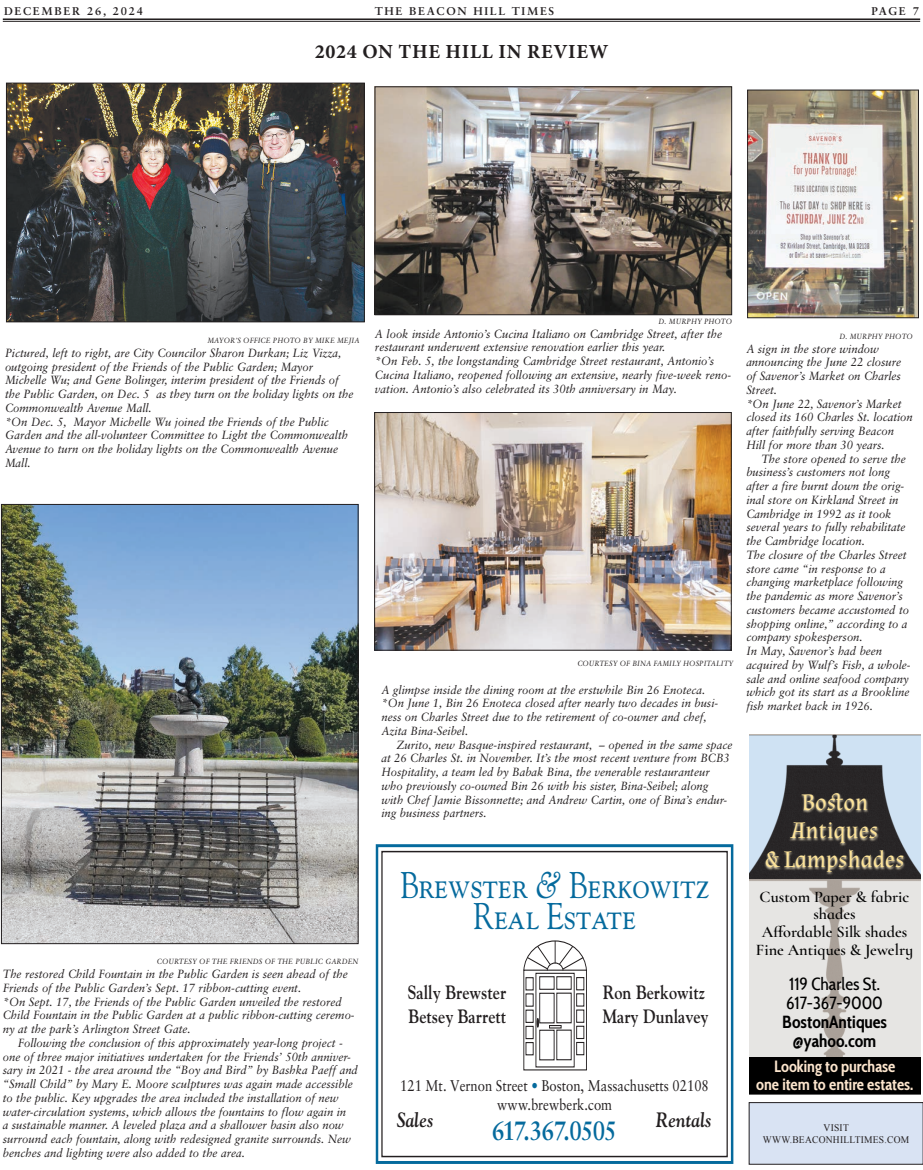
<style>
.page{position:relative;width:923px;height:1170px;background:#fff}
.page>*{position:absolute;margin:0;border:0;box-sizing:border-box;transform-origin:0 0}
.t1{font:37px/31.1px "Goudy SC";color:#056a9d;text-align:center;scale:.84 1}
.t2{font:700 26.62px "Sabon";letter-spacing:-.03em;color:#056a9d;scale:.84 1}
.t3{font:23.75px/28.5px "Almendra";color:#ffe599;text-align:center}
.t4{font:italic 700 20.75px "Goudy";color:#231f20;scale:.84 1}
.Photo_Overline{font:700 20px "Minion Pro";letter-spacing:.035em;color:#231f20}
.t5{font:19.25px/23.8px "Goudy Bold Os F";color:#231f20;scale:.84 1}
.t6{font:17.5px/18.9px "Cabin Condensed";color:#000;text-align:center}
.t7{font:600 16.25px/17.5px "Cormorant Infant";color:#000;text-align:center}
.t8{font:700 16.25px/17.5px "Cabin Condensed";color:#fce5cd;text-align:center}
.t9{font:15.5px/18.6px "Sabon";color:#231f20;text-align:center;scale:.84 1}
.t10{font:italic 11.88px/13.8px "Sabon LT Pro";color:#231f20;scale:.95 1}
.t11{font:700 11.25px "Sabon LT Pro";letter-spacing:.15em;color:#231f20}
.Photo_Overline-2{font:10px "Times New Roman";letter-spacing:.025em;color:#231f20;scale:.95 1}
.Photo_credit{font:italic 7.5px "Sabon LT Pro";letter-spacing:.01em;color:#231f20;scale:.95 1}
.s1{font-family:"Goudy";font-style:italic}
.s2{color:#056a9d}
.s3{font-weight:700}
</style>
<div class="page">
<hr style="left:3px;top:18px;width:917px;height:4px;background:#d4d3d3">
<hr style="left:3px;top:18px;width:917px;height:2px;background:#231f20">
<hr style="left:3px;top:21px;width:917px;height:1px;background:#231f20">
<svg style="left:523px;top:941px;width:63px;height:129px"></svg>
<div style="left:376px;top:844px;width:357px;height:320px;border:3px solid #056a9d"></div>
<div style="left:381px;top:851px;width:346px;height:306px;border:1px solid #231f20"></div>
<svg style="left:749px;top:734px;width:171px;height:44px;background:#adbbc8"></svg>
<img style="left:749px;top:778px;width:171px;height:101px">
<div style="left:749px;top:879px;width:171px;height:179px;background:#f4e7da;opacity:.64"></div>
<div style="left:749px;top:1057px;width:171px;height:37px;background:#000"></div>
<img style="left:376px;top:88px;width:354px;height:225px">
<div style="left:374px;top:86px;width:358px;height:229px;border:1px solid #231f20"></div>
<img style="left:376px;top:414px;width:353px;height:235px">
<div style="left:374px;top:412px;width:357px;height:239px;border:1px solid #231f20"></div>
<img style="left:8px;top:85px;width:355px;height:235px">
<div style="left:6px;top:83px;width:359px;height:239px;border:1px solid #231f20"></div>
<img style="left:3px;top:506px;width:353px;height:436px">
<div style="left:1px;top:504px;width:357px;height:440px;border:1px solid #231f20"></div>
<img style="left:749px;top:92px;width:167px;height:224px">
<div style="left:747px;top:90px;width:171px;height:228px;border:1px solid #231f20"></div>
<div style="left:749px;top:1103px;width:173px;height:61px;background:#d9e3f3"></div>
<div style="left:749px;top:1102px;width:173px;height:62px;border:1px solid #231f20"></div>
<p class="t11" style="left:4px;top:4px;width:140px">DECEMBER 26, 2024</p>
<p class="t11" style="left:375px;top:4px;width:181px">THE BEACON HILL TIMES</p>
<p class="t11" style="left:871px;top:4px;width:49px">PAGE 7</p>
<p class="Photo_Overline" style="left:315px;top:38px;width:295px">2024 ON THE HILL IN REVIEW</p>
<p class="Photo_credit" style="left:207px;top:336px;width:161px">MAYOR’S OFFICE PHOTO BY MIKE MEJIA</p>
<p class="t10" style="left:5px;top:346px;width:368px">Pictured, left to right, are City Councilor Sharon Durkan; Liz Vizza, outgoing president of the Friends of the Public Garden; Mayor Michelle Wu; and Gene Bolinger, interim president of the Friends of the Public Garden, on Dec. 5 as they turn on the holiday lights on the Commonwealth Avenue Mall.</p>
<p class="t10" style="left:5px;top:414px;width:362px">*On Dec. 5, Mayor Michelle Wu joined the Friends of the Public Garden and the all-volunteer Committee to Light the Commonwealth Avenue to turn on the holiday lights on the Commonwealth Avenue Mall.</p>
<p class="Photo_credit" style="left:157px;top:957px;width:214px">COURTESY OF THE FRIENDS OF THE PUBLIC GARDEN</p>
<p class="t10" style="left:3px;top:967px;width:364px">The restored Child Fountain in the Public Garden is seen ahead of the<br>Friends of the Public Garden’s Sept. 17 ribbon-cutting event.</p>
<p class="t10" style="left:3px;top:994px;width:372px">*On Sept. 17, the Friends of the Public Garden unveiled the restored<br>Child Fountain in the Public Garden at a public ribbon-cutting ceremo&shy;ny at the park’s Arlington Street Gate.</p>
<p class="t10" style="left:3px;top:1036px;width:375px;text-indent:15px">Following the conclusion of this approximately year-long project - one of three major initiatives undertaken for the Friends’ 50th anniver&shy;sary in 2021 - the area around the “Boy and Bird” by Bashka Paeff and “Small Child” by Mary E. Moore sculptures was again made accessible to the public. Key upgrades the area included the installation of new water-circulation systems, which allows the fountains to flow again in<br>a sustainable manner. A leveled plaza and a shallower basin also now surround each fountain, along with redesigned granite surrounds. New benches and lighting were also added to the area.</p>
<p class="Photo_credit" style="left:658px;top:317px;width:79px">D. MURPHY PHOTO</p>
<p class="t10" style="left:375px;top:326px;width:367px">A look inside Antonio’s Cucina Italiano on Cambridge Street, after the restaurant underwent extensive renovation earlier this year.</p>
<p class="t10" style="left:375px;top:354px;width:376px">*On Feb. 5, the longstanding Cambridge Street restaurant, Antonio’s<br>Cucina Italiano, reopened following an extensive, nearly five-week reno&shy;vation. Antonio’s also celebrated its 30th anniversary in May.</p>
<p class="Photo_credit" style="left:577px;top:659px;width:166px">COURTESY OF BINA FAMILY HOSPITALITY</p>
<p class="t10" style="left:381px;top:682px;width:342px">A glimpse inside the dining room at the erstwhile Bin 26 Enoteca.</p>
<p class="t10" style="left:381px;top:696px;width:356px">*On June 1, Bin 26 Enoteca closed after nearly two decades in busi&shy;ness on Charles Street due to the retirement of co-owner and chef,<br>Azita Bina-Seibel.</p>
<p class="t10" style="left:381px;top:737px;width:371px;text-indent:15px">Zurito, new Basque-inspired restaurant, – opened in the same space at 26 Charles St. in November. It’s the most recent venture from BCB3<br>Hospitality, a team led by Babak Bina, the venerable restauranteur who previously co-owned Bin 26 with his sister, Bina-Seibel; along with Chef Jamie Bissonnette; and Andrew Cartin, one of Bina’s endur&shy;ing business partners.</p>
<p class="t1" style="left:399px;top:869px;width:370px">Brewster <span class="s1">&amp;</span> Berkowitz<br>Real Estate</p>
<p class="t5" style="left:407px;top:980px;width:119px">Sally Brewster<br>Betsey Barrett</p>
<p class="t5" style="left:603px;top:980px;width:127px">Ron Berkowitz<br>Mary Dunlavey</p>
<p class="t9" style="left:400px;top:1077px;width:369px">121 Mt. Vernon Street <span class="s2">•</span> Boston, Massachusetts 02108 www.brewberk.com</p>
<p class="t2" style="left:492px;top:1114px;width:150px">617.367.0505</p>
<p class="t4" style="left:397px;top:1107px;width:45px">Sales</p>
<p class="t4" style="left:656px;top:1107px;width:68px">Rentals</p>
<p class="Photo_credit" style="left:839px;top:331px;width:79px">D. MURPHY PHOTO</p>
<p class="t10" style="left:746px;top:341px;width:165px">A sign in the store window announcing the June 22 closure of Savenor’s Market on Charles<br>Street.</p>
<p class="t10" style="left:746px;top:396px;width:177px">*On June 22, Savenor’s Market closed its 160 Charles St. location after faithfully serving Beacon<br>Hill for more than 30 years.</p>
<p class="t10" style="left:746px;top:451px;width:169px;text-indent:15px">The store opened to serve the business’s customers not long after a fire burnt down the orig&shy;inal store on Kirkland Street in<br>Cambridge in 1992 as it took several years to fully rehabilitate the Cambridge location.</p>
<p class="t10" style="left:746px;top:547px;width:173px">The closure of the Charles Street store came “in response to a changing marketplace following the pandemic as more Savenor’s customers became accustomed to shopping online,” according to a company spokesperson.</p>
<p class="t10" style="left:746px;top:644px;width:174px">In May, Savenor’s had been acquired by Wulf’s Fish, a whole&shy;sale and online seafood company which got its start as a Brookline fish market back in 1926.</p>
<p class="t3" style="left:765px;top:787px;width:141px">Boston<br>Antiques<br>&amp; Lampshades</p>
<p class="t7" style="left:756px;top:888px;width:159px">Custom Paper &amp; fabric shades <br>Affordable Silk shades <br>Fine Antiques &amp; Jewelry</p>
<p class="t6" style="left:782px;top:973px;width:106px">119 Charles St.<br>617-367-9000<br><span class="s3">BostonAntiques @yahoo.com</span></p>
<p class="t8" style="left:756px;top:1057px;width:159px">Looking to purchase<br>one item to entire estates.</p>
<p class="Photo_Overline-2" style="left:823px;top:1121px;width:28px">VISIT</p>
<p class="Photo_Overline-2" style="left:763px;top:1133px;width:155px">WWW.BEACONHILLTIMES.COM</p>
</div>
